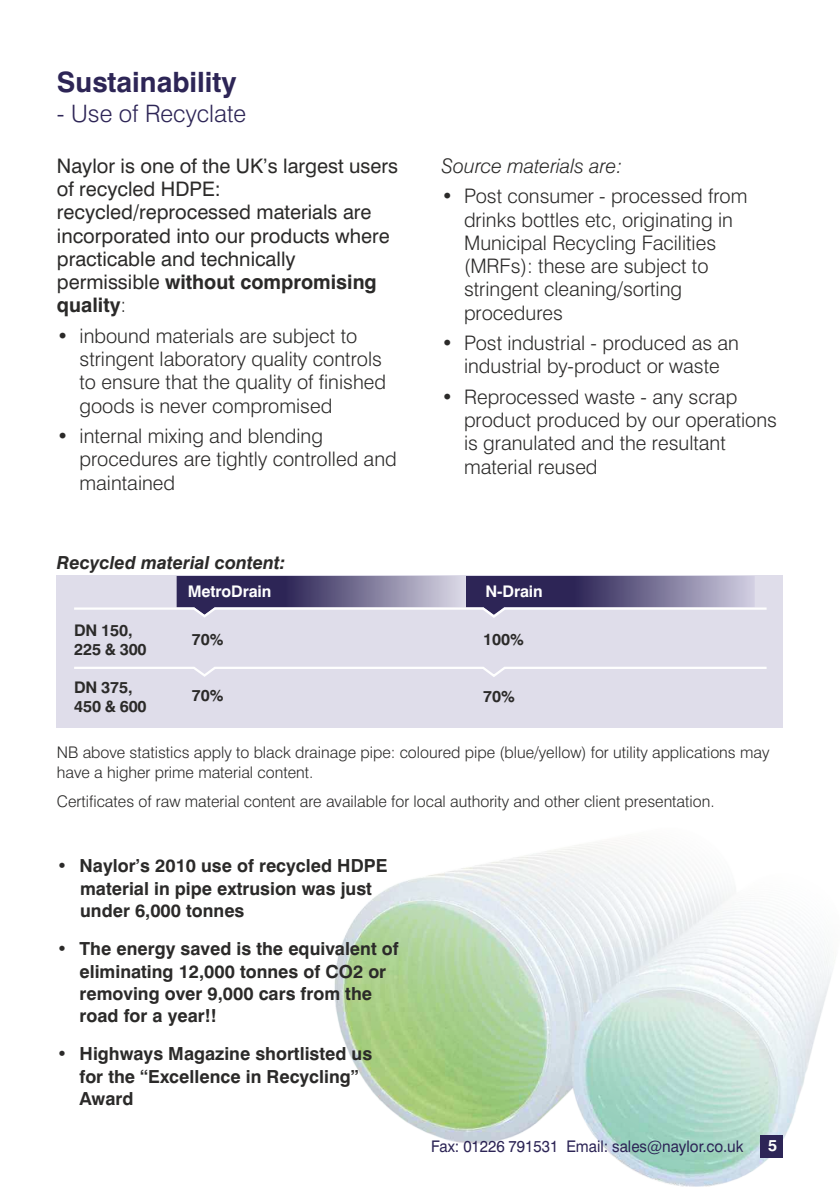
<style>
.page{position:relative;width:840px;height:1191px;background:#fff}
.page>*{position:absolute;margin:0;border:0;box-sizing:border-box;transform-origin:0 0}
.t1{font:700 28px "Swiss 721 BT";color:#2d2556}
.t2{font:300 24px "Swiss 721 BT";color:#2d2556}
.t3{font:300 20px/23.2px "Swiss 721 BT";color:#2b2a29}
.t4{font:20px/23.2px "Swiss 721 BT";color:#2b2a29}
.t5{font:italic 300 20px "Swiss 721 BT";color:#2b2a29}
.t6{font:700 18px/22.4px "Swiss 721 BT";color:#2b2a29}
.t7{font:italic 700 18px "Swiss 721 BT";color:#2b2a29}
.t8{font:300 16px/19.2px "Swiss 721 BT";color:#2b2a29}
.t9{font:700 16px/19px "Swiss 721 BT";letter-spacing:-.01em;color:#2b2a29}
.t10{font:16px "Swiss 721 BT";color:#2d2556;scale:.94 1}
.t11{font:700 16px "Swiss 721 BT";letter-spacing:-.01em;color:#fefefe}
.s1{font-weight:700}
.s2{font-weight:300}
</style>
<div class="page">
<div style="left:57px;top:576px;width:725px;height:152px;background:#dfddea"></div>
<svg style="left:74px;top:576px;width:693px;height:42px"></svg>
<svg style="left:74px;top:667px;width:693px;height:10px"></svg>
<img style="left:334px;top:843px;width:499px;height:343px">
<div style="left:760px;top:1134px;width:22px;height:23px;background:#2d2556"></div>
<h1 class="t1" style="left:57px;top:71px;width:181px">Sustainability</h1>
<p class="t2" style="left:57px;top:104px;width:191px">- Use of Recyclate</p>
<p class="t4" style="left:57px;top:156px;width:342px">Naylor is one of the UK’s largest users of recycled HDPE: recycled/reprocessed materials are incorporated into our products where practicable and technically permissible <span class="s1">without compromising quality</span><span class="s2">:</span></p>
<p class="t3" style="left:79px;top:326px;width:308px;text-indent:-23px">• inbound materials are subject to stringent laboratory quality controls to ensure that the quality of finished goods is never compromised</p>
<p class="t3" style="left:79px;top:426px;width:318px;text-indent:-23px">• internal mixing and blending procedures are tightly controlled and maintained</p>
<p class="t7" style="left:57px;top:555px;width:230px">Recycled material content:</p>
<p class="t5" style="left:441px;top:158px;width:182px">Source materials are:</p>
<p class="t3" style="left:463px;top:186px;width:285px;text-indent:-23px">• Post consumer - processed from drinks bottles etc, originating in<br>Municipal Recycling Facilities (MRFs): these are subject to stringent cleaning/sorting procedures</p>
<p class="t3" style="left:441px;top:333px;width:299px;text-align:center">• Post industrial - produced as an industrial by-product or waste</p>
<p class="t3" style="left:463px;top:387px;width:314px;text-indent:-23px">• Reprocessed waste - any scrap product produced by our operations is granulated and the resultant material reused</p>
<p class="t9" style="left:74px;top:622px;width:74px">DN 150,<br>225 &amp; 300</p>
<p class="t9" style="left:74px;top:679px;width:74px">DN 375,<br>450 &amp; 600</p>
<p class="t11" style="left:188px;top:585px;width:85px">MetroDrain</p>
<p class="t11" style="left:485px;top:585px;width:59px">N-Drain</p>
<p class="t9" style="left:192px;top:631px;width:33px">70%</p>
<p class="t9" style="left:192px;top:688px;width:33px">70%</p>
<p class="t9" style="left:483px;top:631px;width:42px">100%</p>
<p class="t9" style="left:483px;top:688px;width:33px">70%</p>
<p class="t8" style="left:57px;top:744px;width:713px">NB above statistics apply to black drainage pipe: coloured pipe (blue/yellow) for utility applications may have a higher prime material content.</p>
<p class="t8" style="left:57px;top:792px;width:659px">Certificates of raw material content are available for local authority and other client presentation.</p>
<p class="t6" style="left:80px;top:856px;width:309px;text-indent:-23px">• Naylor’s 2010 use of recycled HDPE material in pipe extrusion was just under 6,000 tonnes</p>
<p class="t6" style="left:79px;top:939px;width:320px;text-indent:-23px">• The energy saved is the equivalent of eliminating 12,000 tonnes of CO2 or removing over 9,000 cars from the road for a year!!</p>
<p class="t6" style="left:79px;top:1044px;width:294px;text-indent:-23px">• Highways Magazine shortlisted us for the “Excellence in Recycling”<br>Award</p>
<p class="t10" style="left:431px;top:1140px;width:334px">Fax: 01226 791531 Email: sales@naylor.co.uk</p>
<p class="t11" style="left:767px;top:1139px;width:11px">5</p>
</div>
